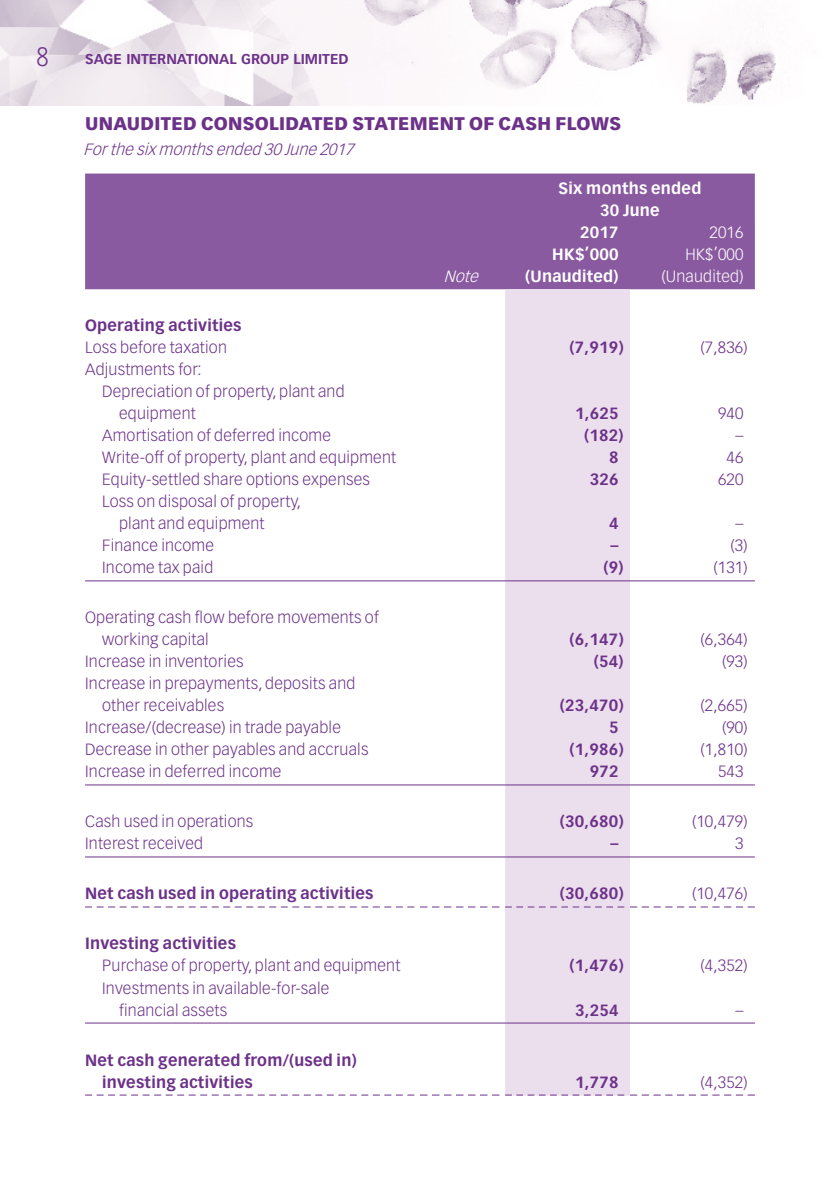
<style>
.page{position:relative;width:840px;height:1191px;background:#fff}
.page>*{position:absolute;margin:0;border:0;box-sizing:border-box;transform-origin:0 0}
.t1{font:300 26px "Vectora LT Std";color:#6c3289;scale:.9 1}
.Heading_1{font:900 18px "Vectora LT Std";letter-spacing:.015em;color:#6c3289}
.Body_Text{font:300 16px/22px "Vectora LT Std";letter-spacing:.015em;color:#6c3289}
.Body_Text-2{font:700 16px/22px "Vectora LT Std";letter-spacing:.015em;color:#6c3289}
.Body_Text-3{font:700 16px "Vectora LT Std";letter-spacing:.015em;color:#fff}
.Body_Text-4{font:italic 300 16px "Vectora LT Std";color:#6c3289}
.Body_Text-5{font:300 16px "Vectora LT Std";letter-spacing:.015em;color:#fff}
.Body_Text-6{font:italic 300 16px "Vectora LT Std";color:#fff}
.t2{font:700 14px "Vectora LT Std";color:#6c3289}
</style>
<div class="page">
<img style="left:0;top:0;width:776px;height:106px">
<div style="left:85px;top:173px;width:669px;height:116px;background:#8a5aa0"></div>
<div style="left:505px;top:289px;width:124px;height:805px;background:#ebdeed"></div>
<hr style="left:85px;top:580px;width:335px;height:1px;background:#6c3289">
<hr style="left:420px;top:580px;width:85px;height:1px;background:#6c3289">
<hr style="left:505px;top:580px;width:124px;height:1px;background:#6c3289">
<hr style="left:629px;top:580px;width:125px;height:1px;background:#6c3289">
<hr style="left:85px;top:784px;width:335px;height:1px;background:#6c3289">
<hr style="left:420px;top:784px;width:85px;height:1px;background:#6c3289">
<hr style="left:505px;top:784px;width:124px;height:1px;background:#6c3289">
<hr style="left:629px;top:784px;width:125px;height:1px;background:#6c3289">
<hr style="left:85px;top:856px;width:335px;height:1px;background:#6c3289">
<hr style="left:420px;top:856px;width:85px;height:1px;background:#6c3289">
<hr style="left:505px;top:856px;width:124px;height:1px;background:#6c3289">
<hr style="left:629px;top:856px;width:125px;height:1px;background:#6c3289">
<svg style="left:85px;top:906px;width:329px;height:1px"></svg>
<svg style="left:420px;top:906px;width:79px;height:1px"></svg>
<svg style="left:505px;top:906px;width:249px;height:1px"></svg>
<hr style="left:85px;top:1022px;width:335px;height:1px;background:#6c3289">
<hr style="left:420px;top:1022px;width:85px;height:1px;background:#6c3289">
<hr style="left:505px;top:1022px;width:124px;height:1px;background:#6c3289">
<hr style="left:629px;top:1022px;width:125px;height:1px;background:#6c3289">
<svg style="left:85px;top:1094px;width:329px;height:1px"></svg>
<svg style="left:420px;top:1094px;width:79px;height:1px"></svg>
<svg style="left:505px;top:1094px;width:249px;height:1px"></svg>
<h1 class="t1" style="left:36px;top:42px;width:15px">8</h1>
<p class="t2" style="left:85px;top:51px;width:265px">SAGE INTERNATIONAL GROUP LIMITED</p>
<p class="Heading_1" style="left:85px;top:112px;width:537px">UNAUDITED CONSOLIDATED STATEMENT OF CASH FLOWS</p>
<p class="Body_Text-4" style="left:83px;top:140px;width:276px">For the six months ended 30 June 2017</p>
<p class="Body_Text-3" style="left:558px;top:178px;width:144px">Six months ended</p>
<p class="Body_Text-3" style="left:600px;top:200px;width:61px">30 June</p>
<p class="Body_Text-3" style="left:579px;top:222px;width:40px">2017</p>
<p class="Body_Text-5" style="left:709px;top:223px;width:35px">2016</p>
<p class="Body_Text-3" style="left:552px;top:244px;width:68px">HK$’000</p>
<p class="Body_Text-5" style="left:685px;top:245px;width:59px">HK$’000</p>
<p class="Body_Text-6" style="left:443px;top:267px;width:40px">Note</p>
<p class="Body_Text-3" style="left:525px;top:266px;width:95px">(Unaudited)</p>
<p class="Body_Text-5" style="left:661px;top:267px;width:83px">(Unaudited)</p>
<p class="Body_Text-2" style="left:85px;top:314px;width:158px">Operating activities</p>
<p class="Body_Text" style="left:85px;top:337px;width:143px">Loss before taxation</p>
<p class="Body_Text-2" style="left:569px;top:336px;width:56px">(7,919)</p>
<p class="Body_Text" style="left:700px;top:337px;width:49px">(7,836)</p>
<p class="Body_Text" style="left:85px;top:359px;width:118px">Adjustments for:</p>
<p class="Body_Text" style="left:119px;top:381px;width:227px;text-indent:-17px">Depreciation of property, plant and equipment</p>
<p class="Body_Text-2" style="left:574px;top:402px;width:45px">1,625</p>
<p class="Body_Text" style="left:717px;top:403px;width:27px">940</p>
<p class="Body_Text" style="left:102px;top:425px;width:230px">Amortisation of deferred income</p>
<p class="Body_Text-2" style="left:584px;top:424px;width:41px">(182)</p>
<p class="Body_Text" style="left:735px;top:425px;width:9px">–</p>
<p class="Body_Text" style="left:102px;top:447px;width:295px">Write-off of property, plant and equipment</p>
<p class="Body_Text-2" style="left:608px;top:446px;width:11px">8</p>
<p class="Body_Text" style="left:726px;top:447px;width:18px">46</p>
<p class="Body_Text" style="left:102px;top:469px;width:269px">Equity-settled share options expenses</p>
<p class="Body_Text-2" style="left:589px;top:468px;width:30px">326</p>
<p class="Body_Text" style="left:717px;top:469px;width:27px">620</p>
<p class="Body_Text" style="left:119px;top:491px;width:183px;text-indent:-17px">Loss on disposal of property, plant and equipment</p>
<p class="Body_Text-2" style="left:608px;top:512px;width:11px">4</p>
<p class="Body_Text" style="left:735px;top:513px;width:9px">–</p>
<p class="Body_Text" style="left:102px;top:535px;width:113px">Finance income</p>
<p class="Body_Text-2" style="left:610px;top:534px;width:9px">–</p>
<p class="Body_Text" style="left:730px;top:535px;width:19px">(3)</p>
<p class="Body_Text" style="left:102px;top:557px;width:112px">Income tax paid</p>
<p class="Body_Text-2" style="left:603px;top:556px;width:22px">(9)</p>
<p class="Body_Text" style="left:713px;top:557px;width:36px">(131)</p>
<p class="Body_Text" style="left:102px;top:607px;width:278px;text-indent:-17px">Operating cash flow before movements of working capital</p>
<p class="Body_Text-2" style="left:569px;top:628px;width:56px">(6,147)</p>
<p class="Body_Text" style="left:700px;top:629px;width:49px">(6,364)</p>
<p class="Body_Text" style="left:85px;top:651px;width:160px">Increase in inventories</p>
<p class="Body_Text-2" style="left:593px;top:650px;width:31px">(54)</p>
<p class="Body_Text" style="left:721px;top:651px;width:27px">(93)</p>
<p class="Body_Text" style="left:102px;top:673px;width:254px;text-indent:-17px">Increase in prepayments, deposits and other receivables</p>
<p class="Body_Text-2" style="left:559px;top:694px;width:65px">(23,470)</p>
<p class="Body_Text" style="left:700px;top:695px;width:49px">(2,665)</p>
<p class="Body_Text" style="left:85px;top:717px;width:257px">Increase/(decrease) in trade payable</p>
<p class="Body_Text-2" style="left:608px;top:716px;width:11px">5</p>
<p class="Body_Text" style="left:721px;top:717px;width:27px">(90)</p>
<p class="Body_Text" style="left:85px;top:739px;width:285px">Decrease in other payables and accruals</p>
<p class="Body_Text-2" style="left:569px;top:738px;width:56px">(1,986)</p>
<p class="Body_Text" style="left:700px;top:739px;width:49px">(1,810)</p>
<p class="Body_Text" style="left:85px;top:761px;width:198px">Increase in deferred income</p>
<p class="Body_Text-2" style="left:589px;top:760px;width:30px">972</p>
<p class="Body_Text" style="left:717px;top:761px;width:27px">543</p>
<p class="Body_Text" style="left:85px;top:811px;width:170px">Cash used in operations</p>
<p class="Body_Text-2" style="left:559px;top:810px;width:65px">(30,680)</p>
<p class="Body_Text" style="left:691px;top:811px;width:57px">(10,479)</p>
<p class="Body_Text" style="left:85px;top:833px;width:119px">Interest received</p>
<p class="Body_Text-2" style="left:610px;top:832px;width:9px">–</p>
<p class="Body_Text" style="left:734px;top:833px;width:10px">3</p>
<p class="Body_Text-2" style="left:85px;top:882px;width:290px">Net cash used in operating activities</p>
<p class="Body_Text-2" style="left:559px;top:882px;width:65px">(30,680)</p>
<p class="Body_Text" style="left:691px;top:883px;width:57px">(10,476)</p>
<p class="Body_Text-2" style="left:85px;top:932px;width:152px">Investing activities</p>
<p class="Body_Text" style="left:102px;top:955px;width:299px">Purchase of property, plant and equipment</p>
<p class="Body_Text-2" style="left:569px;top:954px;width:56px">(1,476)</p>
<p class="Body_Text" style="left:700px;top:955px;width:49px">(4,352)</p>
<p class="Body_Text" style="left:119px;top:977px;width:212px;text-indent:-17px">Investments in available-for-sale financial assets</p>
<p class="Body_Text-2" style="left:574px;top:998px;width:45px">3,254</p>
<p class="Body_Text" style="left:735px;top:999px;width:9px">–</p>
<p class="Body_Text-2" style="left:102px;top:1048px;width:256px;text-indent:-17px">Net cash generated from/(used in) investing activities</p>
<p class="Body_Text-2" style="left:574px;top:1070px;width:45px">1,778</p>
<p class="Body_Text" style="left:700px;top:1071px;width:49px">(4,352)</p>
</div>
